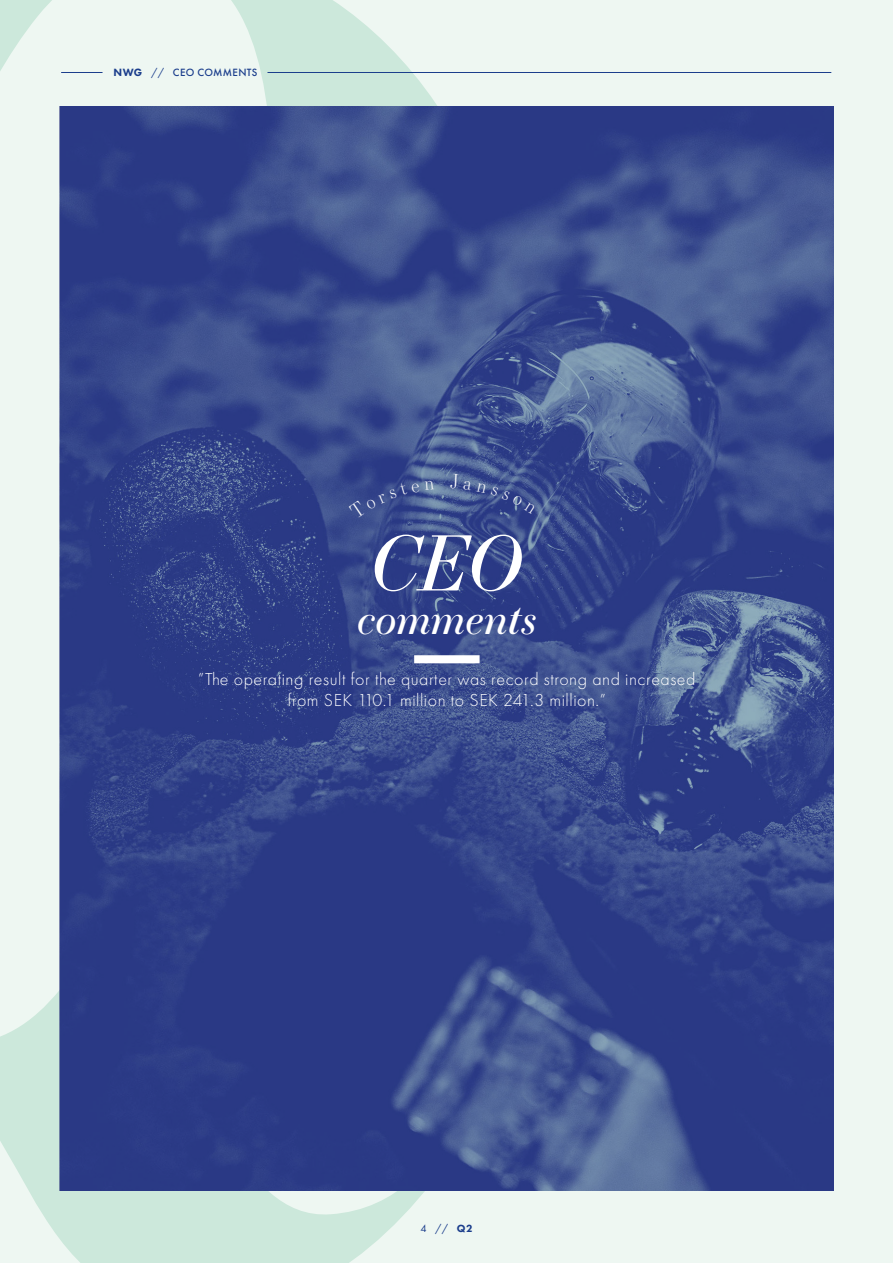
<style>
.page{position:relative;width:893px;height:1263px;background:#eef7f2}
.page>*{position:absolute;margin:0;border:0;box-sizing:border-box;transform-origin:0 0}
.t1{font:italic 75px "Essonnes Display";color:#fff}
.t2{font:italic 43.5px "Essonnes Display";letter-spacing:-.01em;color:#fff}
.t3{font:300 18px/21px "Futura PT";letter-spacing:.03em;color:#fff;text-align:center}
.t4{font:500 10.95px "Futura PT";letter-spacing:.03em;color:#1b3e8c}
.t5{font:10.95px "Futura PT";color:#1b3e8c}
.s1{font-weight:800}
.s2{font-weight:400}
.s3{font-weight:800;font-size:10.8px}
</style>
<div class="page">
<svg style="left:0;top:0;width:437px;height:1263px"></svg>
<img style="left:60px;top:106px;width:773px;height:1085px">
<div style="left:414px;top:655px;width:66px;height:8px;background:#fff"></div>
<hr style="left:61px;top:72px;width:42px;height:1px;background:#1b3e8c">
<hr style="left:267px;top:72px;width:564px;height:1px;background:#1b3e8c">
<svg style="left:349px;top:480px;width:85px;height:38px"></svg>
<svg style="left:450px;top:474px;width:86px;height:40px"></svg>
<p class="t4" style="left:114px;top:66px;width:145px"><span class="s1">NWG</span> <span class="s2">//</span> CEO COMMENTS</p>
<h1 class="t1" style="left:370px;top:509px;width:155px">CEO</h1>
<h2 class="t2" style="left:357px;top:586px;width:182px">comments</h2>
<p class="t3" style="left:198px;top:668px;width:499px">”The operating result for the quarter was record strong and increased from SEK 110.1 million to SEK 241.3 million.”</p>
<p class="t5" style="left:420px;top:1222px;width:54px">4 // <span class="s3">Q2</span></p>
</div>
